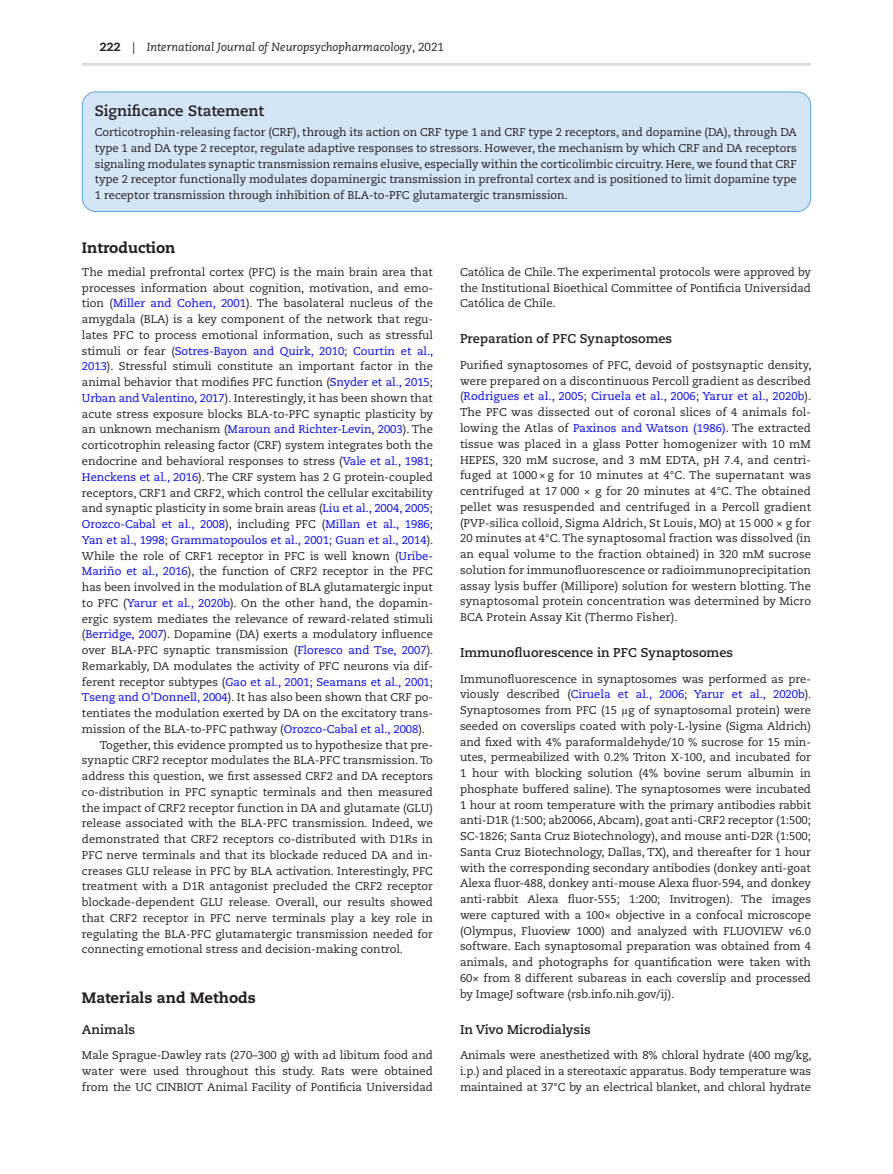
<style>
.page{position:relative;width:893px;height:1174px;background:#fff}
.page>*{position:absolute;margin:0;border:0;box-sizing:border-box;transform-origin:0 0}
.t1{font:800 15px "Caecilia LT Std";color:#231f20}
.t2{font:700 15px "Caecilia LT Std";color:#231f20}
.t3{font:700 12.75px "Caecilia LT Std";color:#231f20}
.t4{font:italic 11.7px "Caecilia LT Std";color:#231f20}
.t5{font:11.25px/15.8px "Caecilia LT Std";color:#231f20;text-align:justify}
.t6{font:11.25px "Caecilia LT Std";color:#00f}
.s1{font-weight:800;font-style:normal}
.s2{font-style:normal}
.s3{color:#00f}
.s4{color:#231f20}
.s5{font-family:"Gandhari Unicode"}
</style>
<div class="page">
<hr style="left:82px;top:63px;width:729px;height:3px;background:#dcdddf">
<div style="left:82px;top:92px;width:729px;height:119px;background:#d4e5f5;border-radius:14px"></div>
<div style="left:82px;top:91px;width:729px;height:121px;border:1px solid #5ba8dc;border-radius:14px"></div>
<p class="t4" style="left:100px;top:40px;width:346px"><span class="s1">222</span> <span class="s2">|</span> International Journal of Neuropsychopharmacology<span class="s2">, 2021</span></p>
<h1 class="t2" style="left:95px;top:102px;width:171px">Significance Statement</h1>
<p class="t5" style="left:95px;top:124px;width:704px">Corticotrophin-releasing factor (CRF), through its action on CRF type 1 and CRF type 2 receptors, and dopamine (DA), through DA type 1 and DA type 2 receptor, regulate adaptive responses to stressors. However, the mechanism by which CRF and DA receptors signaling modulates synaptic transmission remains elusive, especially within the corticolimbic circuitry. Here, we found that CRF type 2 receptor functionally modulates dopaminergic transmission in prefrontal cortex and is positioned to limit dopamine type 1 receptor transmission through inhibition of BLA-to-PFC glutamatergic transmission.</p>
<h1 class="t1" style="left:82px;top:239px;width:95px">Introduction</h1>
<p class="t5" style="left:82px;top:264px;width:352px">The medial prefrontal cortex (PFC) is the main brain area that</p>
<p class="t5" style="left:82px;top:280px;width:352px">processes information about cognition, motivation, and emo-</p>
<p class="t5" style="left:82px;top:296px;width:353px">tion (<span class="s3">Miller and Cohen, 2001</span>). The basolateral nucleus of the</p>
<p class="t5" style="left:82px;top:312px;width:352px">amygdala (BLA) is a key component of the network that regu-</p>
<p class="t5" style="left:82px;top:327px;width:353px">lates PFC to process emotional information, such as stressful</p>
<p class="t6" style="left:82px;top:344px;width:353px"><span class="s4">stimuli or fear (</span>Sotres-Bayon and Quirk, 2010<span class="s4">;</span> Courtin et al.,</p>
<p class="t5" style="left:82px;top:359px;width:352px"><span class="s3">2013</span>). Stressful stimuli constitute an important factor in the</p>
<p class="t5" style="left:82px;top:375px;width:353px">animal behavior that modifies PFC function (<span class="s3">Snyder et al., 2015</span>;</p>
<p class="t5" style="left:82px;top:390px;width:352px"><span class="s3">Urban and Valentino, 2017</span>). Interestingly, it has been shown that</p>
<p class="t5" style="left:82px;top:406px;width:353px">acute stress exposure blocks BLA-to-PFC synaptic plasticity by</p>
<p class="t6" style="left:82px;top:423px;width:352px"><span class="s4">an unknown mechanism (</span>Maroun and Richter-Levin, 2003<span class="s4">). The</span></p>
<p class="t5" style="left:82px;top:438px;width:353px">corticotrophin releasing factor (CRF) system integrates both the</p>
<p class="t5" style="left:82px;top:453px;width:352px">endocrine and behavioral responses to stress (<span class="s3">Vale et al., 1981</span>;</p>
<p class="t5" style="left:82px;top:469px;width:352px"><span class="s3">Henckens et al., 2016</span>). The CRF system has 2 G protein-coupled</p>
<p class="t5" style="left:82px;top:485px;width:353px">receptors, CRF1 and CRF2, which control the cellular excitability</p>
<p class="t5" style="left:82px;top:501px;width:353px">and synaptic plasticity in some brain areas (<span class="s3">Liu et al., 2004, 2005</span>;</p>
<p class="t6" style="left:82px;top:517px;width:353px">Orozco-Cabal et al., 2008<span class="s4">), including PFC (</span>Millan et al., 1986<span class="s4">;</span></p>
<p class="t6" style="left:82px;top:533px;width:353px">Yan et al., 1998<span class="s4">;</span> Grammatopoulos et al., 2001<span class="s4">;</span> Guan et al., 2014<span class="s4">).</span></p>
<p class="t5" style="left:82px;top:548px;width:352px">While the role of CRF1 receptor in PFC is well known (<span class="s3">Uribe-</span></p>
<p class="t5" style="left:82px;top:564px;width:352px"><span class="s3">Mariño et al., 2016</span>), the function of CRF2 receptor in the PFC</p>
<p class="t5" style="left:82px;top:579px;width:352px">has been involved in the modulation of BLA glutamatergic input</p>
<p class="t5" style="left:82px;top:595px;width:353px">to PFC (<span class="s3">Yarur et al., 2020b</span>). On the other hand, the dopamin-</p>
<p class="t5" style="left:82px;top:611px;width:352px">ergic system mediates the relevance of reward-related stimuli</p>
<p class="t5" style="left:82px;top:627px;width:352px">(<span class="s3">Berridge, 2007</span>). Dopamine (DA) exerts a modulatory influence</p>
<p class="t5" style="left:82px;top:642px;width:353px">over BLA-PFC synaptic transmission (<span class="s3">Floresco and Tse, 2007</span>).</p>
<p class="t5" style="left:82px;top:658px;width:352px">Remarkably, DA modulates the activity of PFC neurons via dif-</p>
<p class="t6" style="left:82px;top:675px;width:352px"><span class="s4">ferent receptor subtypes (</span>Gao et al., 2001<span class="s4">;</span> Seamans et al., 2001<span class="s4">;</span></p>
<p class="t5" style="left:82px;top:690px;width:353px"><span class="s3">Tseng and O’Donnell, 2004</span>). It has also been shown that CRF po-</p>
<p class="t5" style="left:82px;top:705px;width:352px">tentiates the modulation exerted by DA on the excitatory trans-</p>
<p class="t5" style="left:82px;top:721px;width:345px">mission of the BLA-to-PFC pathway (<span class="s3">Orozco-Cabal et al., 2008</span>).</p>
<p class="t5" style="left:100px;top:737px;width:335px">Together, this evidence prompted us to hypothesize that pre-</p>
<p class="t5" style="left:82px;top:753px;width:353px">synaptic CRF2 receptor modulates the BLA-PFC transmission. To</p>
<p class="t5" style="left:82px;top:768px;width:353px">address this question, we first assessed CRF2 and DA receptors</p>
<p class="t5" style="left:82px;top:784px;width:352px">co-distribution in PFC synaptic terminals and then measured</p>
<p class="t5" style="left:82px;top:800px;width:352px">the impact of CRF2 receptor function in DA and glutamate (GLU)</p>
<p class="t5" style="left:82px;top:816px;width:353px">release associated with the BLA-PFC transmission. Indeed, we</p>
<p class="t5" style="left:82px;top:831px;width:353px">demonstrated that CRF2 receptors co-distributed with D1Rs in</p>
<p class="t5" style="left:82px;top:847px;width:352px">PFC nerve terminals and that its blockade reduced DA and in-</p>
<p class="t5" style="left:82px;top:863px;width:352px">creases GLU release in PFC by BLA activation. Interestingly, PFC</p>
<p class="t5" style="left:82px;top:879px;width:352px">treatment with a D1R antagonist precluded the CRF2 receptor</p>
<p class="t5" style="left:82px;top:894px;width:352px">blockade-dependent GLU release. Overall, our results showed</p>
<p class="t5" style="left:82px;top:910px;width:352px">that CRF2 receptor in PFC nerve terminals play a key role in</p>
<p class="t5" style="left:82px;top:926px;width:353px">regulating the BLA-PFC glutamatergic transmission needed for</p>
<p class="t5" style="left:82px;top:942px;width:323px">connecting emotional stress and decision-making control.</p>
<h1 class="t1" style="left:82px;top:988px;width:176px">Materials and Methods</h1>
<p class="t3" style="left:82px;top:1021px;width:55px">Animals</p>
<p class="t5" style="left:82px;top:1047px;width:353px">Male Sprague-Dawley rats (270–300 g) with ad libitum food and water were used throughout this study. Rats were obtained from the UC CINBIOT Animal Facility of Pontificia Universidad</p>
<p class="t5" style="left:460px;top:264px;width:353px">Católica de Chile. The experimental protocols were approved by the Institutional Bioethical Committee of Pontificia Universidad Católica de Chile.</p>
<p class="t3" style="left:460px;top:331px;width:214px">Preparation of PFC Synaptosomes</p>
<p class="t5" style="left:460px;top:357px;width:353px">Purified synaptosomes of PFC, devoid of postsynaptic density, were prepared on a discontinuous Percoll gradient as described (<span class="s3">Rodrigues et al., 2005</span>; <span class="s3">Ciruela et al., 2006</span>; <span class="s3">Yarur et al., 2020b</span>).<br>The PFC was dissected out of coronal slices of 4 animals fol&shy;lowing the Atlas of <span class="s3">Paxinos and Watson (1986)</span>. The extracted tissue was placed in a glass Potter homogenizer with 10 mM HEPES, 320 mM sucrose, and 3 mM EDTA, pH 7.4, and centri&shy;fuged at 1000<span class="s5">×</span>g for 10 minutes at 4°C. The supernatant was centrifuged at 17 000 <span class="s5">×</span> g for 20 minutes at 4°C. The obtained pellet was resuspended and centrifuged in a Percoll gradient (PVP-silica colloid, Sigma Aldrich, St Louis, MO) at 15 000 <span class="s5">×</span> g for 20 minutes at 4°C. The synaptosomal fraction was dissolved (in an equal volume to the fraction obtained) in 320 mM sucrose solution for immunofluorescence or radioimmunoprecipitation assay lysis buffer (Millipore) solution for western blotting. The synaptosomal protein concentration was determined by Micro BCA Protein Assay Kit (Thermo Fisher).</p>
<p class="t3" style="left:460px;top:645px;width:275px">Immunofluorescence in PFC Synaptosomes</p>
<p class="t5" style="left:460px;top:671px;width:353px">Immunofluorescence in synaptosomes was performed as pre&shy;viously described (<span class="s3">Ciruela et al., 2006</span>; <span class="s3">Yarur et al., 2020b</span>).<br>Synaptosomes from PFC (15 <span class="s5">μ</span>g of synaptosomal protein) were seeded on coverslips coated with poly-L-lysine (Sigma Aldrich) and fixed with 4% paraformaldehyde/10 % sucrose for 15 min&shy;utes, permeabilized with 0.2% Triton X-100, and incubated for 1 hour with blocking solution (4% bovine serum albumin in phosphate buffered saline). The synaptosomes were incubated 1 hour at room temperature with the primary antibodies rabbit anti-D1R (1:500; ab20066, Abcam), goat anti-CRF2 receptor (1:500; SC-1826; Santa Cruz Biotechnology), and mouse anti-D2R (1:500; Santa Cruz Biotechnology, Dallas, TX), and thereafter for 1 hour with the corresponding secondary antibodies (donkey anti-goat Alexa fluor-488, donkey anti-mouse Alexa fluor-594, and donkey anti-rabbit Alexa fluor-555; 1:200; Invitrogen). The images were captured with a 100<span class="s5">×</span> objective in a confocal microscope (Olympus, Fluoview 1000) and analyzed with FLUOVIEW v6.0 software. Each synaptosomal preparation was obtained from 4 animals, and photographs for quantification were taken with 60<span class="s5">×</span> from 8 different subareas in each coverslip and processed by ImageJ software (rsb.info.nih.gov/ij).</p>
<p class="t3" style="left:460px;top:1021px;width:132px">In Vivo Microdialysis</p>
<p class="t5" style="left:460px;top:1047px;width:353px">Animals were anesthetized with 8% chloral hydrate (400 mg/kg, i.p.) and placed in a stereotaxic apparatus. Body temperature was maintained at 37°C by an electrical blanket, and chloral hydrate</p>
</div>
